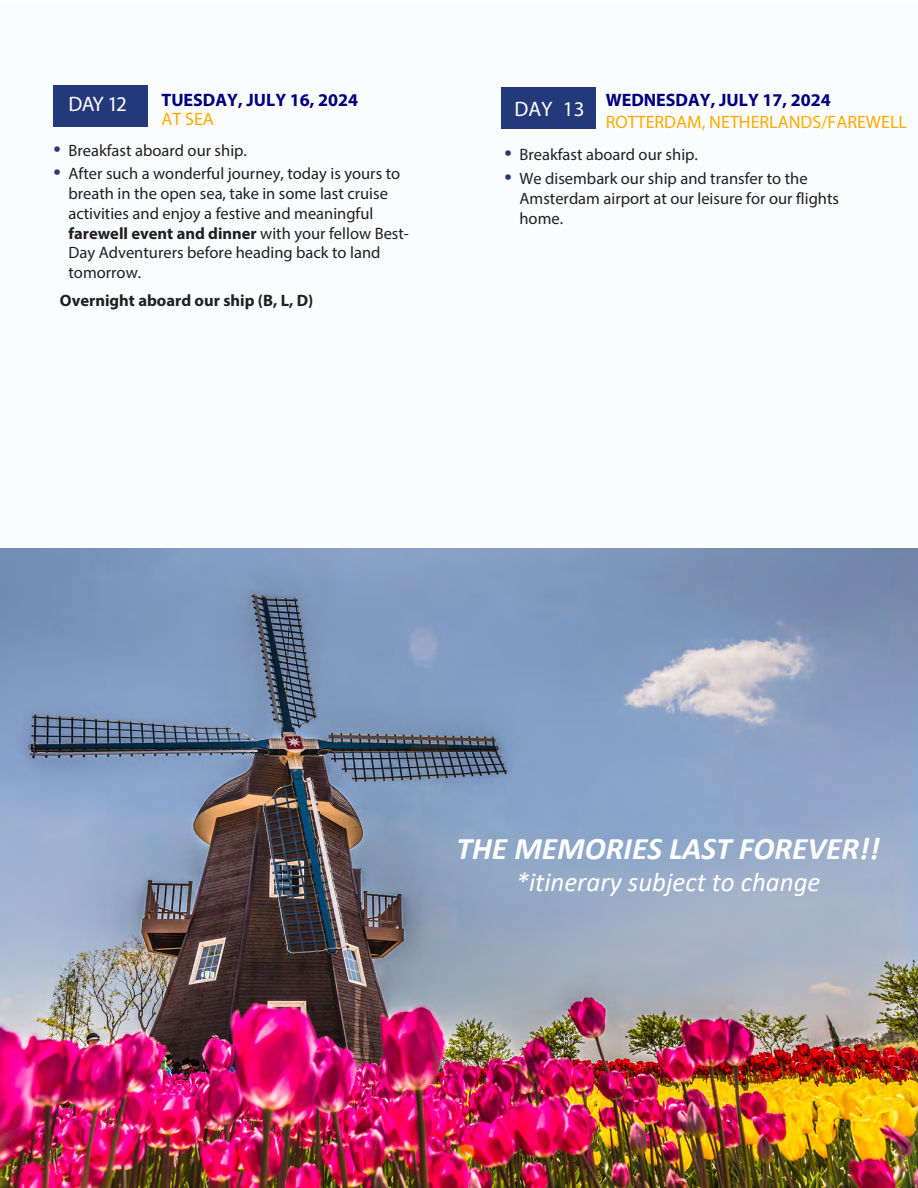
<style>
.page{position:relative;width:918px;height:1188px;background:#fff}
.page>*{position:absolute;margin:0;border:0;box-sizing:border-box;transform-origin:0 0}
.t1{font:italic 700 31.5px "Calibri";color:#fff}
.t2{font:italic 27px "Calibri";color:#fff}
.Day_Shading{font:21px "Myriad Pro";letter-spacing:-.01em;color:#fff}
.Day_Tile{font:18px/22.4px "Myriad Pro";color:#fa0}
.t3{font:700 18px "Myriad Pro";color:#000080}
.t4{font:16.5px/19.8px "Myriad Pro";color:#231f20}
.t5{font:700 16.5px "Myriad Pro";color:#231f20}
.s1{font-size:26.4px;color:#233979}
.s2{font-weight:700}
.s3{font-weight:700;color:#000080}
</style>
<div class="page">
<div style="left:0;top:3px;width:918px;height:1185px;background:#fafcfe"></div>
<div style="left:53px;top:85px;width:95px;height:41px;background:#233979"></div>
<div style="left:501px;top:87px;width:95px;height:42px;background:#233979"></div>
<img style="left:0;top:548px;width:918px;height:640px">
<p class="t3" style="left:161px;top:89px;width:198px">TUESDAY, JULY 16, 2024</p>
<p class="Day_Tile" style="left:161px;top:107px;width:54px">AT SEA</p>
<p class="Day_Shading" style="left:68px;top:91px;width:60px">DAY 12</p>
<p class="t4" style="left:54px;top:140px;width:195px"><span class="s1">•</span> Breakfast aboard our ship.</p>
<p class="t4" style="left:68px;top:164px;width:342px;text-indent:-15px"><span class="s1">•</span> After such a wonderful journey, today is yours to breath in the open sea, take in some last cruise activities and enjoy a festive and meaningful <span class="s2">farewell event and dinner</span> with your fellow Best-Day Adventurers before heading back to land tomorrow.</p>
<p class="t5" style="left:60px;top:290px;width:255px">Overnight aboard our ship (B, L, D)</p>
<p class="Day_Tile" style="left:606px;top:88px;width:303px"><span class="s3">WEDNESDAY, JULY 17, 2024<br></span>ROTTERDAM, NETHERLANDS/FAREWELL</p>
<p class="Day_Shading" style="left:514px;top:96px;width:72px">DAY 13</p>
<p class="t4" style="left:505px;top:145px;width:195px"><span class="s1">•</span> Breakfast aboard our ship.</p>
<p class="t4" style="left:519px;top:168px;width:321px;text-indent:-15px"><span class="s1">•</span> We disembark our ship and transfer to the<br>Amsterdam airport at our leisure for our flights home.</p>
<h1 class="t1" style="left:456px;top:826px;width:425px">THE MEMORIES LAST FOREVER!!</h1>
<h2 class="t2" style="left:516px;top:863px;width:306px">*itinerary subject to change</h2>
</div>
